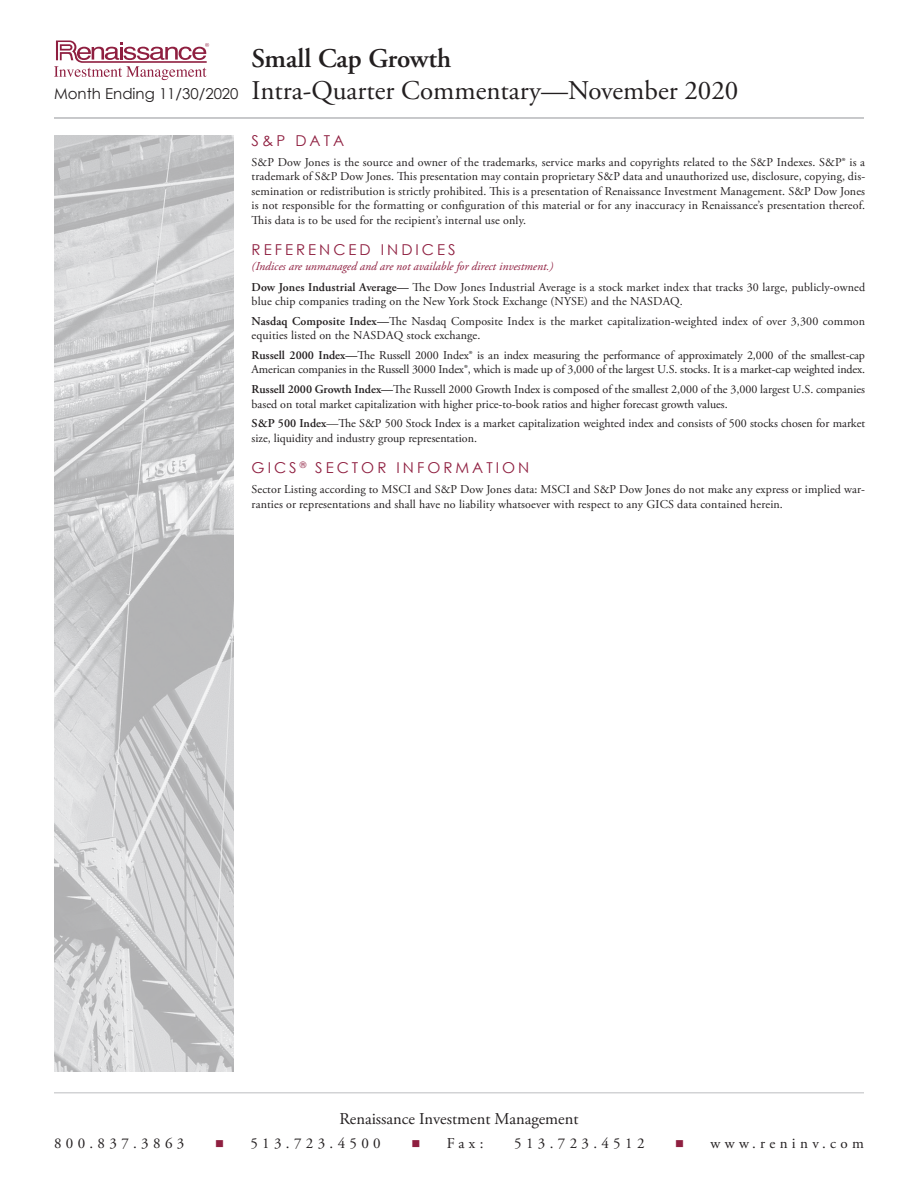
<style>
.page{position:relative;width:918px;height:1188px;background:#fff}
.page>*{position:absolute;margin:0;border:0;box-sizing:border-box;transform-origin:0 0}
.t1{font:27px/32.4px "Adobe Garamond Pro";color:#231f20}
.t2{font:16.5px "Adobe Garamond Pro";color:#231f20}
.t3{font:15px "Adobe Garamond Pro";letter-spacing:.29em;color:#231f20}
.t4{font:15px "Century Gothic";letter-spacing:.2em;color:#8f1f40}
.t5{font:12px/14.4px "Adobe Garamond Pro";color:#231f20}
.s1{font-weight:600}
.s2{font-family:"Century Gothic";font-size:15px}
.s3{font-style:italic;color:#8f1f40}
.s4{color:#8f1f40}
</style>
<div class="page">
<svg style="left:54px;top:40px;width:155px;height:40px"></svg>
<hr style="left:54px;top:117px;width:810px;height:2px;background:#c5c6c8">
<hr style="left:54px;top:1092px;width:810px;height:2px;background:#d2d3d5">
<img style="left:54px;top:135px;width:180px;height:937px">
<h1 class="t1" style="left:54px;top:43px;width:686px;text-indent:198px"><span class="s1">Small Cap Growth<br></span><span class="s2">Month Ending 11/30/2020</span> Intra-Quarter Commentary—November 2020</h1>
<p class="t4" style="left:252px;top:130px;width:94px">S&amp;P DATA</p>
<p class="t5" style="left:252px;top:155px;width:615px;text-align:justify">S&amp;P Dow Jones is the source and owner of the trademarks, service marks and copyrights related to the S&amp;P Indexes. S&amp;P® is a trademark of S&amp;P Dow Jones. This presentation may contain proprietary S&amp;P data and unauthorized use, disclosure, copying, dis&shy;semination or redistribution is strictly prohibited. This is a presentation of Renaissance Investment Management. S&amp;P Dow Jones is not responsible for the formatting or configuration of this material or for any inaccuracy in Renaissance’s presentation thereof.<br>This data is to be used for the recipient’s internal use only.</p>
<p class="t4" style="left:252px;top:239px;width:205px">REFERENCED INDICES</p>
<p class="t5" style="left:252px;top:256px;width:615px;line-height:21.1px"><span class="s3">(Indices are unmanaged and are not available for direct investment.)<br></span><span class="s1">Dow Jones Industrial Average—</span> The Dow Jones Industrial Average is a stock market index that tracks 30 large, publicly-owned</p>
<p class="t5" style="left:252px;top:292px;width:615px;line-height:19.8px">blue chip companies trading on the New York Stock Exchange (NYSE) and the NASDAQ.<br><span class="s1">Nasdaq Composite Index—</span>The Nasdaq Composite Index is the market capitalization-weighted index of over 3,300 common</p>
<p class="t5" style="left:252px;top:326px;width:615px;line-height:19.8px">equities listed on the NASDAQ stock exchange.<br><span class="s1">Russell 2000 Index—</span>The Russell 2000 Index® is an index measuring the performance of approximately 2,000 of the smallest-cap</p>
<p class="t5" style="left:252px;top:360px;width:615px;line-height:19.8px">American companies in the Russell 3000 Index®, which is made up of 3,000 of the largest U.S. stocks. It is a market-cap weighted index.<br><span class="s1">Russell 2000 Growth Index—</span>The Russell 2000 Growth Index is composed of the smallest 2,000 of the 3,000 largest U.S. companies</p>
<p class="t5" style="left:252px;top:394px;width:615px;line-height:19.8px">based on total market capitalization with higher price-to-book ratios and higher forecast growth values.<br><span class="s1">S&amp;P 500 Index</span>—The S&amp;P 500 Stock Index is a market capitalization weighted index and consists of 500 stocks chosen for market</p>
<p class="t5" style="left:252px;top:431px;width:227px">size, liquidity and industry group representation.</p>
<p class="t4" style="left:252px;top:458px;width:279px">GICS <sup>®</sup> SECTOR INFORMATION</p>
<p class="t5" style="left:252px;top:483px;width:615px">Sector Listing according to MSCI and S&amp;P Dow Jones data: MSCI and S&amp;P Dow Jones do not make any express or implied war&shy;ranties or representations and shall have no liability whatsoever with respect to any GICS data contained herein.</p>
<h2 class="t2" style="left:339px;top:1109px;width:241px">Renaissance Investment Management</h2>
<p class="t3" style="left:54px;top:1134px;width:132px">800.837.3863</p>
<p class="t3" style="left:215px;top:1134px;width:167px"><span class="s4">■</span> 513.723.4500</p>
<p class="t3" style="left:411px;top:1134px;width:74px"><span class="s4">■</span> Fax:</p>
<p class="t3" style="left:514px;top:1134px;width:132px">513.723.4512</p>
<p class="t3" style="left:675px;top:1134px;width:190px"><span class="s4">■</span> www.reninv.com</p>
</div>
